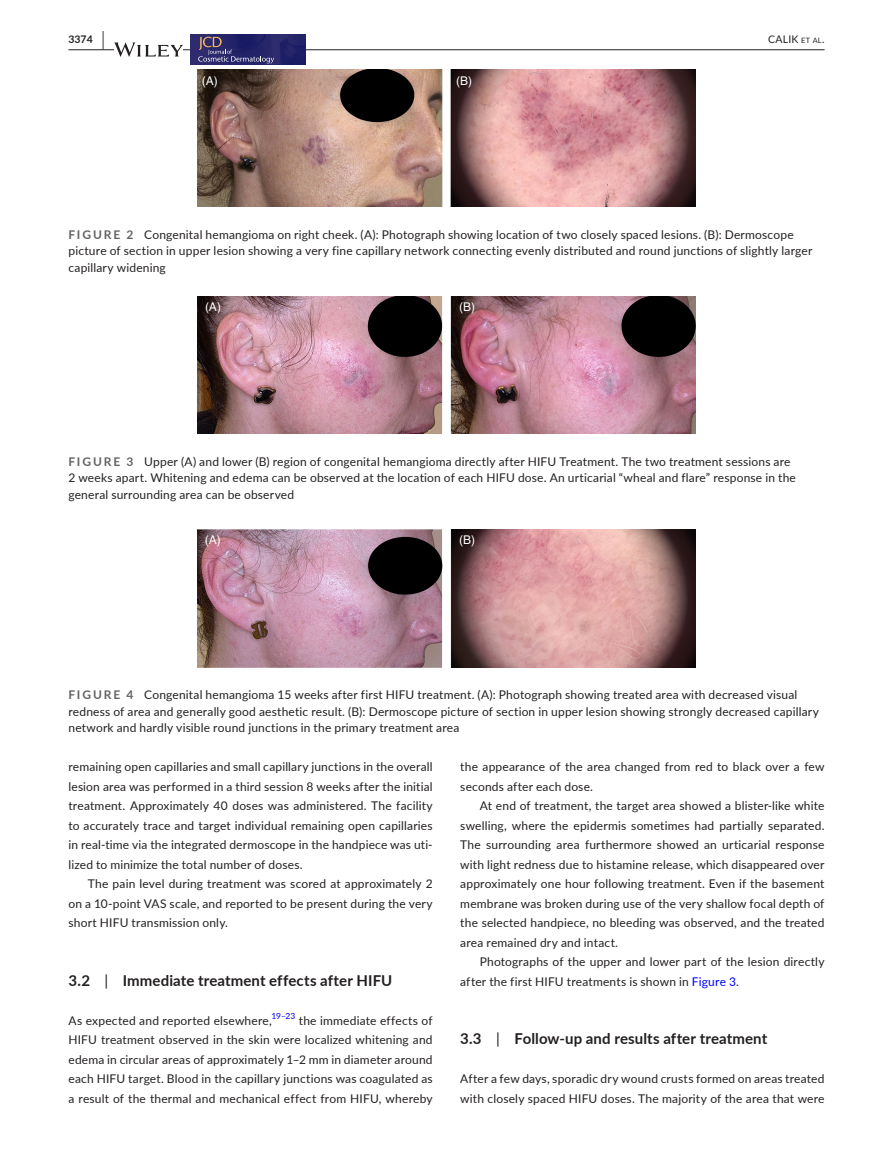
<style>
.page{position:relative;width:893px;height:1174px;background:#fff}
.page>*{position:absolute;margin:0;border:0;box-sizing:border-box;transform-origin:0 0}
.t1{font:700 15px "Lato";letter-spacing:.01em;color:#231f20}
.t2{font:12px/19.5px "Lato";letter-spacing:.015em;color:#231f20}
.t3{font:12px "Helvetica";color:#fff}
.t4{font:10.5px "Lato";letter-spacing:.02em;color:#231f20}
.t5{font:700 10.5px "Lato";color:#231f20}
.s1{font-size:19.5px}
.s2{font-size:7.35px}
.s3{font-weight:700;color:#636366}
.s4{font-weight:400}
.s5{color:#00f}
</style>
<div class="page">
<hr style="left:68px;top:49px;width:756px;height:1px;background:#231f20">
<svg style="left:114px;top:42px;width:69px;height:15px"></svg>
<img style="left:191px;top:35px;width:114px;height:30px">
<svg style="left:198px;top:37px;width:76px;height:26px;background:#3d3a73"></svg>
<img style="left:198px;top:69px;width:497px;height:138px">
<img style="left:198px;top:296px;width:497px;height:138px">
<img style="left:198px;top:530px;width:497px;height:137px">
<p class="t5" style="left:68px;top:31px;width:37px">3374 <span class="s1">|</span></p>
<p class="t4" style="left:768px;top:31px;width:58px">CALIK <span class="s2">et al</span>.</p>
<p class="t3" style="left:202px;top:74px;width:17px">(A)</p>
<p class="t3" style="left:456px;top:74px;width:17px">(B)</p>
<p class="t2" style="left:68px;top:226px;width:745px;line-height:16.5px"><span class="s3">FIGURE 2</span> Congenital hemangioma on right cheek. (A): Photograph showing location of two closely spaced lesions. (B): Dermoscope picture of section in upper lesion showing a very fine capillary network connecting evenly distributed and round junctions of slightly larger capillary widening</p>
<p class="t3" style="left:205px;top:300px;width:17px">(A)</p>
<p class="t3" style="left:459px;top:300px;width:17px">(B)</p>
<p class="t2" style="left:68px;top:453px;width:729px;line-height:16.5px"><span class="s3">FIGURE 3</span> Upper (A) and lower (B) region of congenital hemangioma directly after HIFU Treatment. The two treatment sessions are<br>2 weeks apart. Whitening and edema can be observed at the location of each HIFU dose. An urticarial “wheal and flare” response in the general surrounding area can be observed</p>
<p class="t3" style="left:205px;top:532px;width:17px">(A)</p>
<p class="t3" style="left:459px;top:532px;width:17px">(B)</p>
<p class="t2" style="left:68px;top:686px;width:752px;line-height:16.5px"><span class="s3">FIGURE 4</span> Congenital hemangioma 15 weeks after first HIFU treatment. (A): Photograph showing treated area with decreased visual redness of area and generally good aesthetic result. (B): Dermoscope picture of section in upper lesion showing strongly decreased capillary network and hardly visible round junctions in the primary treatment area</p>
<p class="t2" style="left:68px;top:756px;width:366px;text-align:justify">remaining open capillaries and small capillary junctions in the overall lesion area was performed in a third session 8 weeks after the initial treatment. Approximately 40 doses was administered. The facility to accurately trace and target individual remaining open capillaries in real-time via the integrated dermoscope in the handpiece was uti&shy;lized to minimize the total number of doses.</p>
<p class="t2" style="left:68px;top:873px;width:366px;text-align:justify;text-indent:20px">The pain level during treatment was scored at approximately 2 on a 10-point VAS scale, and reported to be present during the very short HIFU transmission only.</p>
<p class="t1" style="left:68px;top:969px;width:325px">3.2 <span class="s4">|</span> Immediate treatment effects after HIFU</p>
<p class="t2" style="left:68px;top:1010px;width:366px;text-align:justify">As expected and reported elsewhere,<sup>19–23</sup> the immediate effects of HIFU treatment observed in the skin were localized whitening and edema in circular areas of approximately 1–2 mm in diameter around each HIFU target. Blood in the capillary junctions was coagulated as a result of the thermal and mechanical effect from HIFU, whereby</p>
<p class="t2" style="left:460px;top:756px;width:366px">the appearance of the area changed from red to black over a few seconds after each dose.</p>
<p class="t2" style="left:460px;top:795px;width:366px;text-align:justify;text-indent:19px">At end of treatment, the target area showed a blister-like white swelling, where the epidermis sometimes had partially separated.<br>The surrounding area furthermore showed an urticarial response with light redness due to histamine release, which disappeared over approximately one hour following treatment. Even if the basement membrane was broken during use of the very shallow focal depth of the selected handpiece, no bleeding was observed, and the treated area remained dry and intact.</p>
<p class="t2" style="left:460px;top:951px;width:366px;text-indent:20px">Photographs of the upper and lower part of the lesion directly after the first HIFU treatments is shown in <span class="s5">Figure 3</span>.</p>
<p class="t1" style="left:460px;top:1028px;width:308px">3.3 <span class="s4">|</span> Follow-up and results after treatment</p>
<p class="t2" style="left:460px;top:1068px;width:366px">After a few days, sporadic dry wound crusts formed on areas treated with closely spaced HIFU doses. The majority of the area that were</p>
</div>
